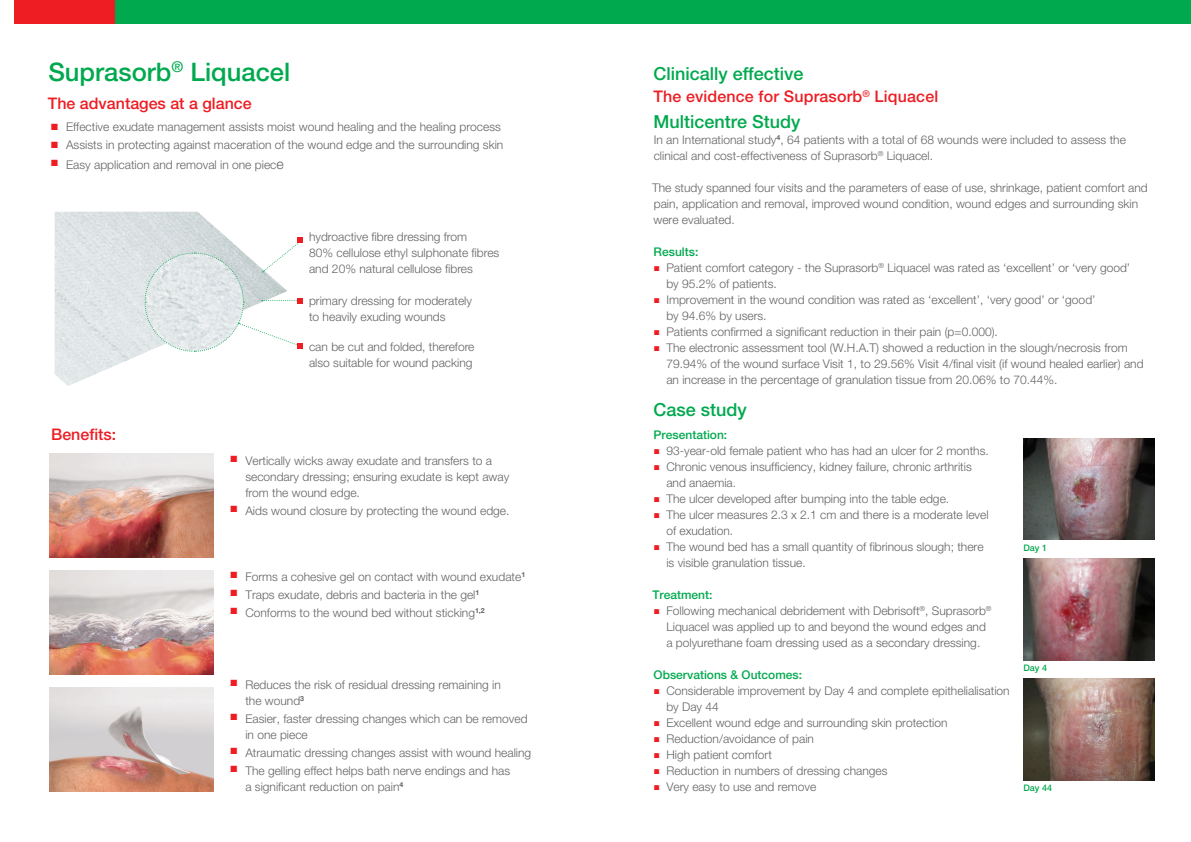
<style>
.page{position:relative;width:1191px;height:842px;background:#fff}
.page>*{position:absolute;margin:0;border:0;box-sizing:border-box;transform-origin:0 0}
.Head_medium_28_30_8{font:500 25.5px "Helvetica Neue LT Pro";color:#00a94e}
.Body_10_13_Light_LW3{font:500 18px "Helvetica Neue LT Pro";color:#00a94e}
.Head_light_28_30_8{font:500 16px "Helvetica Neue LT Pro";letter-spacing:.01em;color:#ee1d23}
.Body_10_13_Light_LW3-2{font:500 16px "Helvetica Neue LT Pro";color:#ee1d23}
.Body_10_13_Light_LW3-3{font:300 12px/16px "Helvetica Neue LT Pro";color:#636366}
.Body_10_13_Light_LW3-4{font:500 12px "Helvetica Neue LT Pro";color:#00a94e}
.t1{font:500 9px "Helvetica Neue LT Pro";color:#00a94e}
.s1{color:#ee1d23}
.s2{font-size:14px}
</style>
<div class="page">
<div style="left:14px;top:0;width:102px;height:24px;background:#ee1d23"></div>
<div style="left:115px;top:0;width:1076px;height:24px;background:#00a94e"></div>
<img style="left:49px;top:454px;width:165px;height:104px">
<img style="left:49px;top:571px;width:165px;height:104px">
<img style="left:49px;top:688px;width:165px;height:104px">
<img style="left:54px;top:212px;width:173px;height:174px">
<svg style="left:144px;top:238px;width:159px;height:114px"></svg>
<img style="left:1023px;top:439px;width:132px;height:101px">
<img style="left:1023px;top:559px;width:132px;height:101px">
<img style="left:1023px;top:679px;width:132px;height:101px">
<p class="Head_medium_28_30_8" style="left:48px;top:57px;width:243px">Suprasorb<sup>®</sup> Liquacel</p>
<p class="Body_10_13_Light_LW3" style="left:653px;top:63px;width:152px">Clinically effective</p>
<p class="Head_light_28_30_8" style="left:653px;top:87px;width:286px">The evidence for Suprasorb<sup>®</sup> Liquacel</p>
<p class="Head_light_28_30_8" style="left:48px;top:94px;width:205px">The advantages at a glance</p>
<p class="Body_10_13_Light_LW3-3" style="left:51px;top:119px;width:451px"><span class="s1">■</span> Effective exudate management assists moist wound healing and the healing process</p>
<p class="Body_10_13_Light_LW3-3" style="left:51px;top:137px;width:454px"><span class="s1">■</span> Assists in protecting against maceration of the wound edge and the surrounding skin</p>
<p class="Body_10_13_Light_LW3-3" style="left:51px;top:156px;width:234px"><sup>■</sup> Easy application and removal in one piec<span class="s2">e</span></p>
<p class="Body_10_13_Light_LW3" style="left:653px;top:111px;width:149px">Multicentre Study</p>
<p class="Body_10_13_Light_LW3-3" style="left:654px;top:132px;width:473px">In an International study<sup>4</sup>, 64 patients with a total of 68 wounds were included to assess the clinical and cost-effectiveness of Suprasorb<sup>®</sup> Liquacel.</p>
<p class="Body_10_13_Light_LW3-3" style="left:652px;top:180px;width:497px">The study spanned four visits and the parameters of ease of use, shrinkage, patient comfort and pain, application and removal, improved wound condition, wound edges and surrounding skin were evaluated.</p>
<p class="Body_10_13_Light_LW3-4" style="left:653px;top:245px;width:46px">Results:</p>
<p class="Body_10_13_Light_LW3-3" style="left:654px;top:260px;width:477px"><span class="s1">■</span> Patient comfort category - the Suprasorb<sup>®</sup> Liquacel was rated as ‘excellent’ or ‘very good’</p>
<p class="Body_10_13_Light_LW3-3" style="left:666px;top:276px;width:112px">by 95.2% of patients.</p>
<p class="Body_10_13_Light_LW3-3" style="left:654px;top:292px;width:443px"><span class="s1">■</span> Improvement in the wound condition was rated as ‘excellent’, ‘very good’ or ‘good’</p>
<p class="Body_10_13_Light_LW3-3" style="left:666px;top:308px;width:102px">by 94.6% by users.</p>
<p class="Body_10_13_Light_LW3-3" style="left:654px;top:324px;width:345px"><span class="s1">■</span> Patients confirmed a significant reduction in their pain (p=0.000).</p>
<p class="Body_10_13_Light_LW3-3" style="left:666px;top:340px;width:479px;text-indent:-12px"><span class="s1">■</span> The electronic assessment tool (W.H.A.T) showed a reduction in the slough/necrosis from<br>79.94% of the wound surface Visit 1, to 29.56% Visit 4/final visit (if wound healed earlier) and an increase in the percentage of granulation tissue from 20.06% to 70.44%.</p>
<p class="Body_10_13_Light_LW3" style="left:653px;top:399px;width:95px">Case study</p>
<p class="Body_10_13_Light_LW3-4" style="left:653px;top:428px;width:75px">Presentation:</p>
<p class="Body_10_13_Light_LW3-3" style="left:654px;top:443px;width:336px"><span class="s1">■</span> 93-year-old female patient who has had an ulcer for 2 months.</p>
<p class="Body_10_13_Light_LW3-3" style="left:654px;top:459px;width:319px"><span class="s1">■</span> Chronic venous insufficiency, kidney failure, chronic arthritis</p>
<p class="Body_10_13_Light_LW3-3" style="left:666px;top:475px;width:71px">and anaemia.</p>
<p class="Body_10_13_Light_LW3-3" style="left:654px;top:491px;width:296px"><span class="s1">■</span> The ulcer developed after bumping into the table edge.</p>
<p class="Body_10_13_Light_LW3-3" style="left:654px;top:507px;width:336px"><span class="s1">■</span> The ulcer measures 2.3 x 2.1 cm and there is a moderate level</p>
<p class="Body_10_13_Light_LW3-3" style="left:666px;top:523px;width:68px">of exudation.</p>
<p class="Body_10_13_Light_LW3-3" style="left:654px;top:539px;width:331px"><span class="s1">■</span> The wound bed has a small quantity of fibrinous slough; there</p>
<p class="Body_10_13_Light_LW3-3" style="left:666px;top:555px;width:141px">is visible granulation tissue.</p>
<p class="Body_10_13_Light_LW3-4" style="left:652px;top:588px;width:62px">Treatment:</p>
<p class="Body_10_13_Light_LW3-3" style="left:654px;top:603px;width:339px"><span class="s1">■</span> Following mechanical debridement with Debrisoft<sup>®</sup>, Suprasorb<sup>®</sup></p>
<p class="Body_10_13_Light_LW3-3" style="left:666px;top:619px;width:321px">Liquacel was applied up to and beyond the wound edges and</p>
<p class="Body_10_13_Light_LW3-3" style="left:666px;top:635px;width:315px">a polyurethane foam dressing used as a secondary dressing.</p>
<p class="Body_10_13_Light_LW3-4" style="left:653px;top:668px;width:150px">Observations &amp; Outcomes:</p>
<p class="Body_10_13_Light_LW3-3" style="left:654px;top:683px;width:357px"><span class="s1">■</span> Considerable improvement by Day 4 and complete epithelialisation</p>
<p class="Body_10_13_Light_LW3-3" style="left:666px;top:699px;width:54px">by Day 44</p>
<p class="Body_10_13_Light_LW3-3" style="left:654px;top:715px;width:295px"><span class="s1">■</span> Excellent wound edge and surrounding skin protection</p>
<p class="Body_10_13_Light_LW3-3" style="left:654px;top:731px;width:161px"><span class="s1">■</span> Reduction/avoidance of pain</p>
<p class="Body_10_13_Light_LW3-3" style="left:654px;top:747px;width:119px"><span class="s1">■</span> High patient comfort</p>
<p class="Body_10_13_Light_LW3-3" style="left:654px;top:763px;width:235px"><span class="s1">■</span> Reduction in numbers of dressing changes</p>
<p class="Body_10_13_Light_LW3-3" style="left:654px;top:779px;width:164px"><span class="s1">■</span> Very easy to use and remove</p>
<p class="Body_10_13_Light_LW3-3" style="left:309px;top:228px;width:160px">hydroactive fibre dressing from</p>
<p class="Body_10_13_Light_LW3-3" style="left:309px;top:244px;width:192px">80% cellulose ethyl sulphonate fibres</p>
<p class="Body_10_13_Light_LW3-3" style="left:309px;top:260px;width:165px">and 20% natural cellulose fibres</p>
<p class="Body_10_13_Light_LW3-3" style="left:309px;top:292px;width:164px">primary dressing for moderately to heavily exuding wounds</p>
<p class="Body_10_13_Light_LW3-3" style="left:309px;top:338px;width:167px">can be cut and folded, therefore</p>
<p class="Body_10_13_Light_LW3-3" style="left:309px;top:354px;width:165px">also suitable for wound packing</p>
<p class="Body_10_13_Light_LW3-2" style="left:51px;top:425px;width:67px">Benefits:</p>
<p class="Body_10_13_Light_LW3-3" style="left:245px;top:452px;width:265px;text-indent:-15px"><sup>■</sup> Vertically wicks away exudate and transfers to a secondary dressing; ensuring exudate is kept away</p>
<p class="Body_10_13_Light_LW3-3" style="left:245px;top:484px;width:116px">from the wound edge.</p>
<p class="Body_10_13_Light_LW3-3" style="left:230px;top:502px;width:281px"><sup>■</sup> Aids wound closure by protecting the wound edge.</p>
<p class="t1" style="left:1023px;top:542px;width:25px">Day 1</p>
<p class="Body_10_13_Light_LW3-3" style="left:230px;top:568px;width:296px"><sup>■</sup> Forms a cohesive gel on contact with wound exudate<sup>1</sup></p>
<p class="Body_10_13_Light_LW3-3" style="left:230px;top:586px;width:250px"><sup>■</sup> Traps exudate, debris and bacteria in the gel<sup>1</sup></p>
<p class="Body_10_13_Light_LW3-3" style="left:230px;top:604px;width:256px"><sup>■</sup> Conforms to the wound bed without sticking<sup>1,2</sup></p>
<p class="t1" style="left:1023px;top:662px;width:25px">Day 4</p>
<p class="Body_10_13_Light_LW3-3" style="left:230px;top:676px;width:272px"><sup>■</sup> Reduces the risk of residual dressing remaining in</p>
<p class="Body_10_13_Light_LW3-3" style="left:245px;top:692px;width:60px">the wound<sup>3</sup></p>
<p class="Body_10_13_Light_LW3-3" style="left:230px;top:710px;width:299px"><sup>■</sup> Easier, faster dressing changes which can be removed</p>
<p class="Body_10_13_Light_LW3-3" style="left:245px;top:726px;width:64px">in one piece</p>
<p class="Body_10_13_Light_LW3-3" style="left:230px;top:744px;width:302px"><sup>■</sup> Atraumatic dressing changes assist with wound healing</p>
<p class="Body_10_13_Light_LW3-3" style="left:230px;top:762px;width:281px"><sup>■</sup> The gelling effect helps bath nerve endings and has</p>
<p class="Body_10_13_Light_LW3-3" style="left:245px;top:778px;width:159px">a significant reduction on pain<sup>4</sup></p>
<p class="t1" style="left:1023px;top:783px;width:30px">Day 44</p>
</div>
